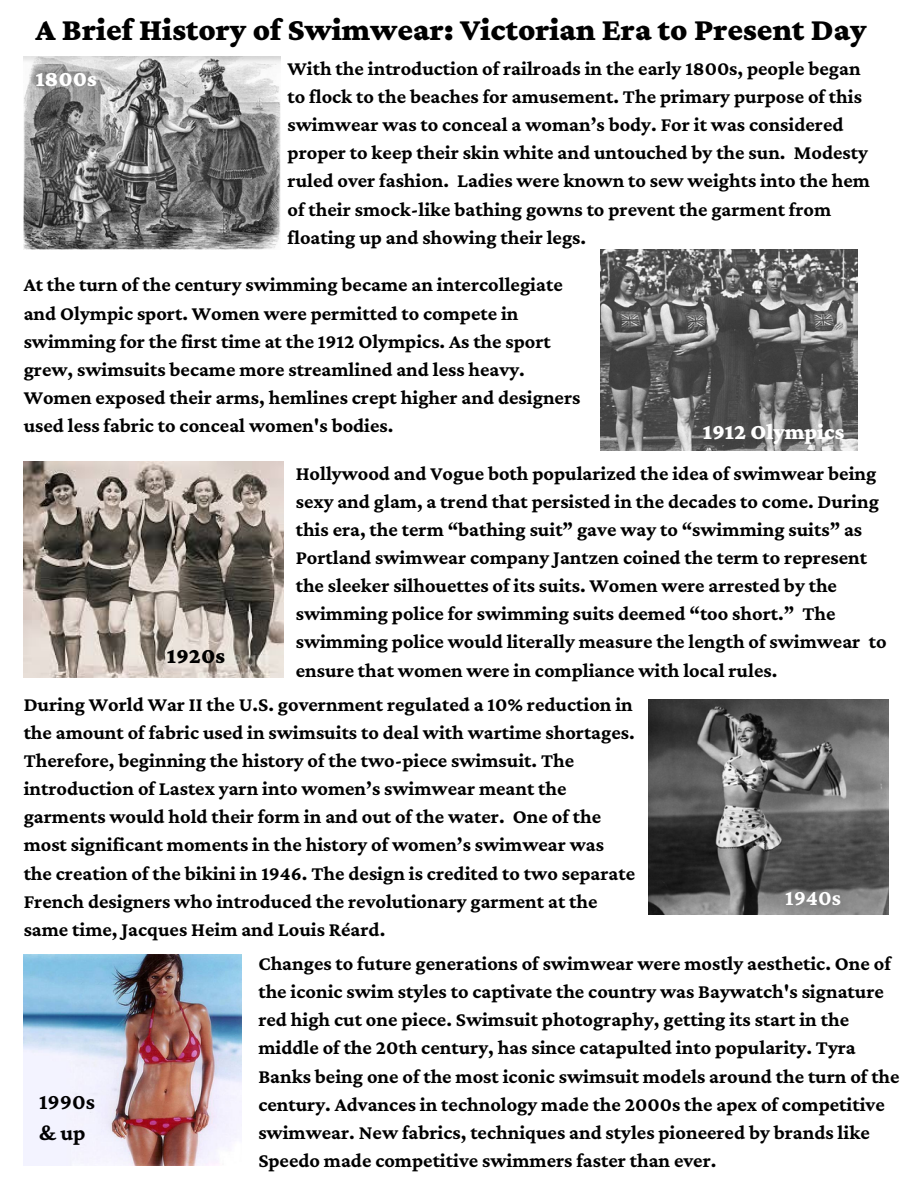
<style>
.page{position:relative;width:918px;height:1188px;background:#fff}
.page>*{position:absolute;margin:0;border:0;box-sizing:border-box;transform-origin:0 0}
.t1{font:900 32.4px "Crimson Pro";color:#000}
.t2{font:900 22.5px "Crimson Pro";color:#fff}
.t3{font:700 22.5px/31.5px "Crimson Pro";color:#000}
.t4{font:900 22.5px "Crimson Pro";color:#000}
.t5{font:700 22.5px "Crimson Pro";color:#fff}
.t6{font:700 20.25px/28.2px "Crimson Pro";color:#000}
</style>
<div class="page">
<img style="left:600px;top:250px;width:258px;height:201px">
<img style="left:24px;top:462px;width:260px;height:216px">
<img style="left:648px;top:699px;width:241px;height:215px">
<img style="left:24px;top:954px;width:218px;height:212px">
<img style="left:24px;top:57px;width:256px;height:192px">
<h1 class="t1" style="left:36px;top:11px;width:833px">A Brief History of Swimwear: Victorian Era to Present Day</h1>
<p class="t6" style="left:288px;top:54px;width:584px">With the introduction of railroads in the early 1800s, people began to flock to the beaches for amusement. The primary purpose of this swimwear was to conceal a woman’s body. For it was considered proper to keep their skin white and untouched by the sun. Modesty ruled over fashion. Ladies were known to sew weights into the hem of their smock-like bathing gowns to prevent the garment from floating up and showing their legs.</p>
<p class="t2" style="left:36px;top:66px;width:63px">1800s</p>
<p class="t6" style="left:24px;top:270px;width:558px">At the turn of the century swimming became an intercollegiate and Olympic sport. Women were permitted to compete in swimming for the first time at the 1912 Olympics. As the sport grew, swimsuits became more streamlined and less heavy.<br>Women exposed their arms, hemlines crept higher and designers used less fabric to conceal women's bodies.</p>
<p class="t2" style="left:703px;top:419px;width:143px">1912 Olympics</p>
<p class="t6" style="left:296px;top:459px;width:592px">Hollywood and Vogue both popularized the idea of swimwear being sexy and glam, a trend that persisted in the decades to come. During this era, the term “bathing suit” gave way to “swimming suits” as Portland swimwear company Jantzen coined the term to represent the sleeker silhouettes of its suits. Women were arrested by the swimming police for swimming suits deemed “too short.” The swimming police would literally measure the length of swimwear to ensure that women were in compliance with local rules.</p>
<p class="t4" style="left:167px;top:643px;width:59px">1920s</p>
<p class="t6" style="left:24px;top:690px;width:613px">During World War II the U.S. government regulated a 10% reduction in the amount of fabric used in swimsuits to deal with wartime shortages.<br>Therefore, beginning the history of the two-piece swimsuit. The introduction of Lastex yarn into women’s swimwear meant the garments would hold their form in and out of the water. One of the most significant moments in the history of women’s swimwear was the creation of the bikini in 1946. The design is credited to two separate French designers who introduced the revolutionary garment at the same time, Jacques Heim and Louis Réard.</p>
<p class="t5" style="left:785px;top:885px;width:57px">1940s</p>
<p class="t3" style="left:39px;top:1085px;width:57px">1990s &amp; up</p>
<p class="t6" style="left:258px;top:949px;width:643px">Changes to future generations of swimwear were mostly aesthetic. One of the iconic swim styles to captivate the country was Baywatch's signature red high cut one piece. Swimsuit photography, getting its start in the middle of the 20th century, has since catapulted into popularity. Tyra Banks being one of the most iconic swimsuit models around the turn of the century. Advances in technology made the 2000s the apex of competitive swimwear. New fabrics, techniques and styles pioneered by brands like Speedo made competitive swimmers faster than ever.</p>
</div>
